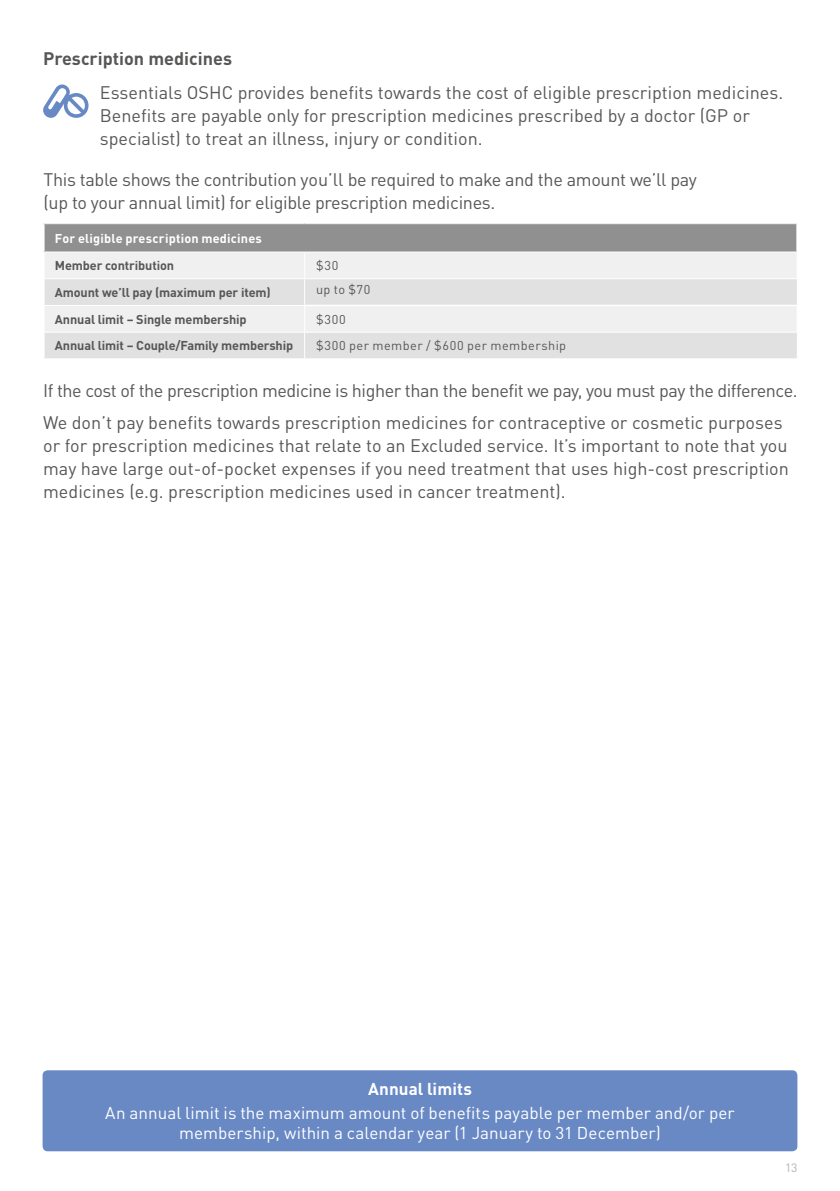
<style>
.page{position:relative;width:840px;height:1191px;background:#fff}
.page>*{position:absolute;margin:0;border:0;box-sizing:border-box;transform-origin:0 0}
.t1{font:18px/23px "DINOT";color:#575756}
.t2{font:18px/31.6px "DINOT";letter-spacing:-.025em;color:#575756}
.t3{font:18px/23px "DINOT";letter-spacing:-.02em;color:#575756}
.t4{font:700 18px "DINOT";color:#575756}
.t5{font:17px/20px "DINOT";color:#fff;text-align:center}
.t6{font:700 17px "DINOT";letter-spacing:.005em;color:#fff}
.t7{font:700 12.6px "DINOT";letter-spacing:-.01em;color:#575756}
.t8{font:12.6px "DINOT";letter-spacing:.035em;color:#575756}
.t9{font:700 12.6px "DINOT";letter-spacing:.015em;color:#fff}
.t10{font:12px "DINOT";color:#b3b2b2}
</style>
<div class="page">
<svg style="left:43px;top:84px;width:45px;height:34px"></svg>
<div style="left:44px;top:224px;width:752px;height:28px;background:#909090"></div>
<div style="left:45px;top:253px;width:751px;height:25px;background:#f0f0f0"></div>
<svg style="left:45px;top:279px;width:751px;height:79px;fill:#e1e1e1"></svg>
<hr style="left:43px;top:251px;width:261px;height:1px;background:#fff">
<hr style="left:304px;top:251px;width:493px;height:1px;background:#fff">
<hr style="left:43px;top:224px;width:2px;height:27px;background:#fff">
<hr style="left:304px;top:332px;width:493px;height:1px;background:#fff">
<svg style="left:796px;top:279px;width:1px;height:79px"></svg>
<hr style="left:795px;top:224px;width:2px;height:27px;background:#fff">
<hr style="left:305px;top:305px;width:492px;height:1px;background:#fff">
<hr style="left:43px;top:305px;width:262px;height:1px;background:#fff">
<hr style="left:43px;top:332px;width:261px;height:1px;background:#fff">
<svg style="left:304px;top:253px;width:1px;height:105px"></svg>
<div style="left:43px;top:1070px;width:754px;height:81px;background:#6989c5;border-radius:5px"></div>
<p class="t4" style="left:43px;top:47px;width:190px">Prescription medicines</p>
<p class="t1" style="left:100px;top:81px;width:684px">Essentials OSHC provides benefits towards the cost of eligible prescription medicines.<br>Benefits are payable only for prescription medicines prescribed by a doctor (GP or specialist) to treat an illness, injury or condition.</p>
<p class="t3" style="left:43px;top:167px;width:654px">This table shows the contribution you’ll be required to make and the amount we’ll pay (up to your annual limit) for eligible prescription medicines.</p>
<p class="t9" style="left:55px;top:230px;width:208px">For eligible prescription medicines</p>
<p class="t7" style="left:55px;top:257px;width:121px">Member contribution</p>
<p class="t8" style="left:316px;top:258px;width:24px">$30</p>
<p class="t7" style="left:55px;top:284px;width:217px">Amount we’ll pay (maximum per item)</p>
<p class="t8" style="left:316px;top:282px;width:56px">up to $70</p>
<p class="t7" style="left:55px;top:311px;width:193px">Annual limit – Single membership</p>
<p class="t8" style="left:316px;top:311px;width:31px">$300</p>
<p class="t7" style="left:55px;top:337px;width:240px">Annual limit – Couple/Family membership</p>
<p class="t8" style="left:316px;top:338px;width:251px">$300 per member / $600 per membership</p>
<p class="t2" style="left:43px;top:374px;width:755px">If the cost of the prescription medicine is higher than the benefit we pay, you must pay the difference.<br>We don’t pay benefits towards prescription medicines for contraceptive or cosmetic purposes</p>
<p class="t1" style="left:43px;top:433px;width:747px;text-align:justify">or for prescription medicines that relate to an Excluded service. It’s important to note that you may have large out-of-pocket expenses if you need treatment that uses high-cost prescription medicines (e.g. prescription medicines used in cancer treatment).</p>
<p class="t6" style="left:368px;top:1078px;width:105px">Annual limits</p>
<p class="t5" style="left:105px;top:1102px;width:630px">An annual limit is the maximum amount of benefits payable per member and/or per membership, within a calendar year (1 January to 31 December)</p>
<p class="t10" style="left:784px;top:1160px;width:14px">13</p>
</div>
